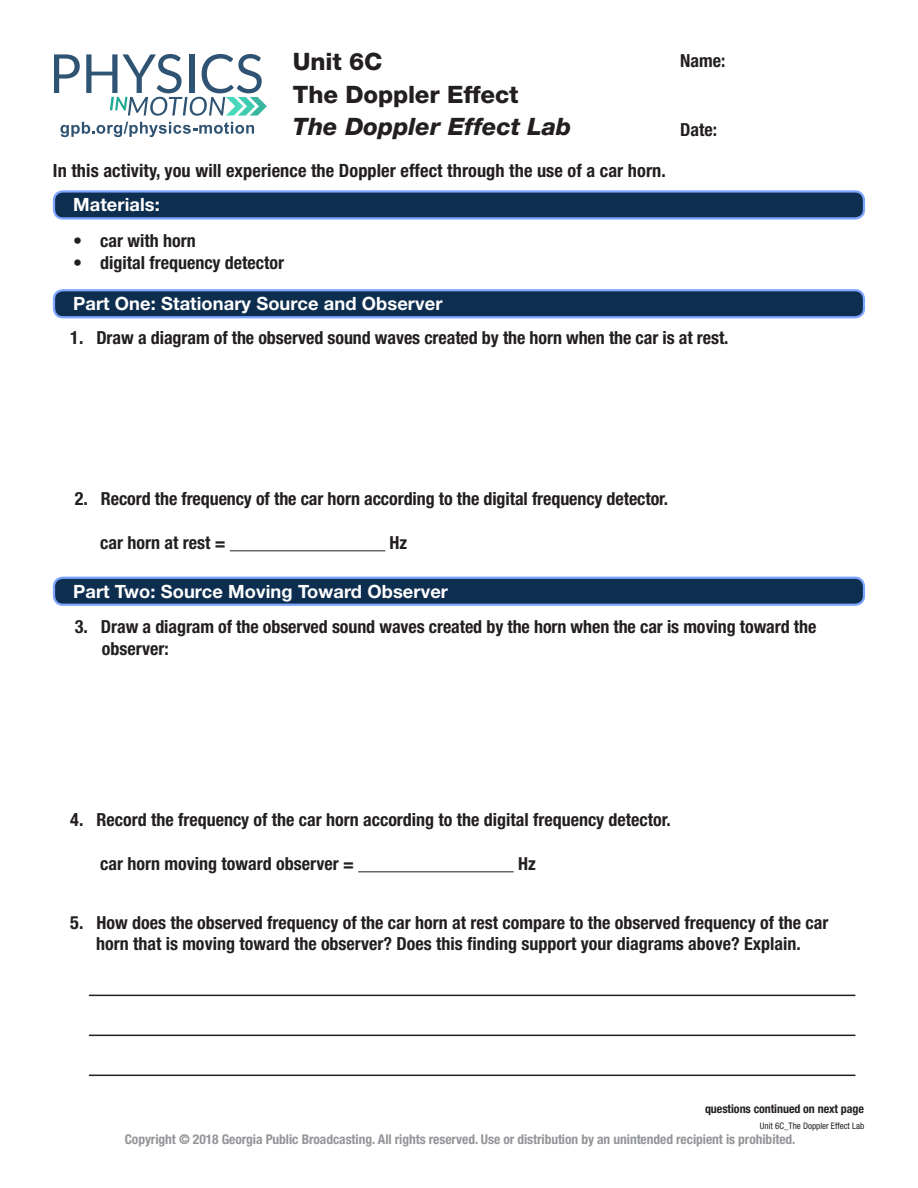
<style>
.page{position:relative;width:918px;height:1188px;background:#fff}
.page>*{position:absolute;margin:0;border:0;box-sizing:border-box;transform-origin:0 0}
.t1{font:800 24px/33.5px "Helvetica Neue LT Std";letter-spacing:-.005em;color:#231f20}
.t2{font:italic 800 24px "Helvetica Neue LT Std";color:#231f20}
.BlueheaderFONT{font:700 18.3px "Helvetica Neue LT Std";letter-spacing:.005em;color:#fff}
.t3{font:700 condensed 18.3px "Helvetica Neue LT Std";letter-spacing:.005em;color:#231f20}
.question_style{font:700 condensed 18px/21.6px "Helvetica Neue LT Std";color:#231f20;text-align:center}
.t4{font:700 condensed 13.5px "Helvetica Neue LT Std";letter-spacing:-.005em;color:#939598}
.t5{font:700 condensed 12px "Helvetica Neue LT Std";letter-spacing:-.005em;color:#231f20}
.t6{font:condensed 9px "Helvetica Neue LT Std";color:#231f20}
.s1{font-size:18.3px}
</style>
<div class="page">
<svg style="left:54px;top:54px;width:26px;height:39px"></svg>
<svg style="left:86px;top:54px;width:181px;height:62px"></svg>
<svg style="left:61px;top:122px;width:193px;height:15px"></svg>
<hr style="left:230px;top:550px;width:155px;height:1px;background:#231f20">
<hr style="left:358px;top:871px;width:156px;height:1px;background:#231f20">
<hr style="left:89px;top:995px;width:766px;height:1px;background:#231f20">
<hr style="left:89px;top:1035px;width:766px;height:1px;background:#231f20">
<hr style="left:89px;top:1075px;width:766px;height:1px;background:#231f20">
<div style="left:54px;top:191px;width:810px;height:27px;background:#0e2e50;border-radius:9px"></div>
<div style="left:53px;top:190px;width:812px;height:30px;border:2px solid #7ea5ff;border-radius:9px"></div>
<div style="left:54px;top:290px;width:810px;height:27px;background:#0e2e50;border-radius:9px"></div>
<div style="left:53px;top:289px;width:812px;height:29px;border:2px solid #7ea5ff;border-radius:9px"></div>
<div style="left:54px;top:578px;width:810px;height:27px;background:#0e2e50;border-radius:9px"></div>
<div style="left:53px;top:577px;width:812px;height:29px;border:2px solid #7ea5ff;border-radius:9px"></div>
<h1 class="t1" style="left:293px;top:44px;width:227px">Unit 6C<br>The Doppler Effect</h1>
<h1 class="t2" style="left:293px;top:112px;width:280px">The Doppler Effect Lab</h1>
<p class="t3" style="left:53px;top:159px;width:614px">In this activity, you will experience the Doppler effect through the use of a car horn.</p>
<p class="BlueheaderFONT" style="left:73px;top:194px;width:88px">Materials:</p>
<p class="question_style" style="left:73px;top:230px;width:124px">• car with horn</p>
<p class="question_style" style="left:73px;top:252px;width:213px">• digital frequency detector</p>
<p class="BlueheaderFONT" style="left:73px;top:292px;width:371px">Part One: Stationary Source and Observer</p>
<p class="question_style" style="left:680px;top:49px;width:47px">Name:</p>
<p class="question_style" style="left:680px;top:119px;width:38px">Date:</p>
<p class="question_style" style="left:70px;top:327px;width:660px"><span class="s1">1.</span> Draw a diagram of the observed sound waves created by the horn when the car is at rest.</p>
<p class="question_style" style="left:75px;top:488px;width:595px"><span class="s1">2.</span> Record the frequency of the car horn according to the digital frequency detector.</p>
<p class="question_style" style="left:100px;top:532px;width:127px">car horn at rest =</p>
<p class="question_style" style="left:390px;top:532px;width:19px">Hz</p>
<p class="BlueheaderFONT" style="left:73px;top:580px;width:376px">Part Two: Source Moving Toward Observer</p>
<p class="question_style" style="left:75px;top:616px;width:743px"><span class="s1">3.</span> Draw a diagram of the observed sound waves created by the horn when the car is moving toward the</p>
<p class="question_style" style="left:102px;top:637px;width:68px">observer:</p>
<p class="question_style" style="left:70px;top:809px;width:602px"><span class="s1">4.</span> Record the frequency of the car horn according to the digital frequency detector.</p>
<p class="question_style" style="left:100px;top:853px;width:255px">car horn moving toward observer =</p>
<p class="question_style" style="left:518px;top:853px;width:19px">Hz</p>
<p class="question_style" style="left:70px;top:911px;width:760px"><span class="s1">5.</span> How does the observed frequency of the car horn at rest compare to the observed frequency of the car horn that is moving toward the observer? Does this finding support your diagrams above? Explain.</p>
<p class="t5" style="left:705px;top:1102px;width:160px">questions continued on next page</p>
<p class="t6" style="left:760px;top:1121px;width:106px">Unit 6C_The Doppler Effect Lab</p>
<p class="t4" style="left:125px;top:1131px;width:672px">Copyright © 2018 Georgia Public Broadcasting. All rights reserved. Use or distribution by an unintended recipient is prohibited.</p>
</div>
